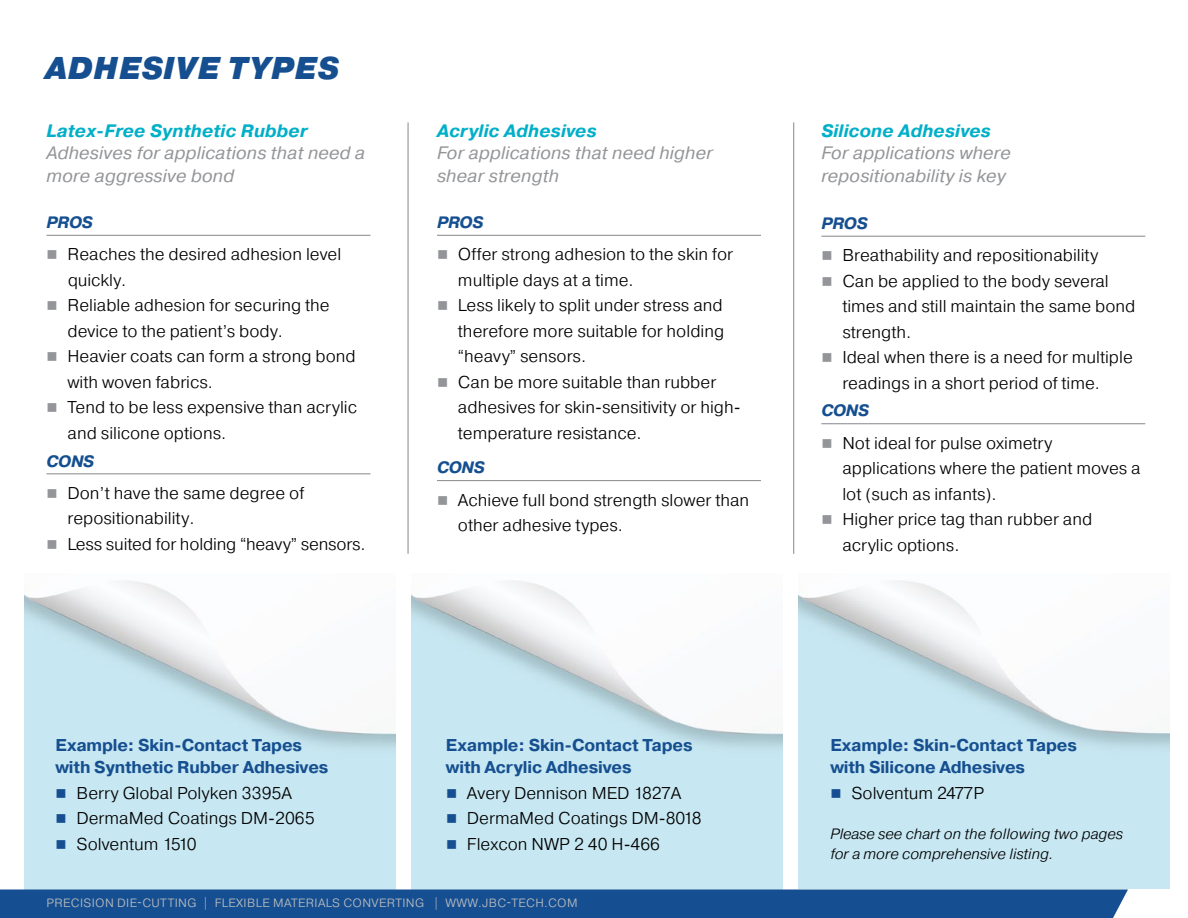
<style>
.page{position:relative;width:1188px;height:918px;background:#fff}
.page>*{position:absolute;margin:0;border:0;box-sizing:border-box;transform-origin:0 0}
.t1{font:italic 900 31.5px "Pragmatica";letter-spacing:.01em;color:#164f90}
.t2{font:italic 18px/22.5px "Pragmatica";letter-spacing:.01em;color:#939598}
.t3{font:italic 700 18px "Pragmatica";letter-spacing:.01em;color:#00afc8}
.t4{font:300 17.1px/25.5px "Pragmatica";color:#000}
.t5{font:700 17.1px/22.5px "Pragmatica";letter-spacing:-.01em;color:#164f90}
.t6{font:italic 700 16.5px "Pragmatica";letter-spacing:-.02em;color:#164f90}
.t7{font:italic 300 15px/19.5px "Pragmatica";color:#000}
.t8{font:300 12px "Pragmatica";letter-spacing:.03em;color:#bcbec0}
.s1{color:#939598}
.s2{color:#164f91}
</style>
<div class="page">
<hr style="left:46px;top:235px;width:324px;height:1px;background:#939598">
<hr style="left:46px;top:473px;width:324px;height:1px;background:#939598">
<hr style="left:437px;top:235px;width:324px;height:1px;background:#939598">
<hr style="left:437px;top:480px;width:324px;height:1px;background:#939598">
<hr style="left:821px;top:236px;width:324px;height:1px;background:#939598">
<hr style="left:821px;top:423px;width:324px;height:1px;background:#939598">
<hr style="left:407px;top:122px;width:2px;height:432px;background:#939598">
<hr style="left:793px;top:122px;width:1px;height:432px;background:#939598">
<div style="left:0;top:890px;width:1128px;height:28px;background:#164f91"></div>
<h1 class="t1" style="left:47px;top:48px;width:294px">ADHESIVE TYPES</h1>
<p class="t3" style="left:46px;top:119px;width:263px">Latex-Free Synthetic Rubber</p>
<p class="t2" style="left:46px;top:142px;width:320px">Adhesives for applications that need a more aggressive bond</p>
<p class="t6" style="left:47px;top:212px;width:48px">PROS</p>
<p class="t4" style="left:67px;top:241px;width:275px;text-indent:-21px"><span class="s1">■</span> Reaches the desired adhesion level quickly.</p>
<p class="t4" style="left:67px;top:292px;width:264px;text-indent:-21px"><span class="s1">■</span> Reliable adhesion for securing the device to the patient’s body.</p>
<p class="t4" style="left:67px;top:343px;width:290px;text-indent:-21px"><span class="s1">■</span> Heavier coats can form a strong bond with woven fabrics.</p>
<p class="t4" style="left:67px;top:394px;width:291px;text-indent:-21px"><span class="s1">■</span> Tend to be less expensive than acrylic and silicone options.</p>
<p class="t6" style="left:47px;top:451px;width:49px">CONS</p>
<p class="t4" style="left:67px;top:480px;width:238px;text-indent:-21px"><span class="s1">■</span> Don’t have the same degree of repositionability.</p>
<p class="t4" style="left:46px;top:531px;width:321px"><span class="s1">■</span> Less suited for holding “heavy” sensors.</p>
<p class="t3" style="left:437px;top:119px;width:161px">Acrylic Adhesives</p>
<p class="t2" style="left:437px;top:142px;width:278px">For applications that need higher shear strength</p>
<p class="t6" style="left:437px;top:212px;width:48px">PROS</p>
<p class="t4" style="left:458px;top:241px;width:277px;text-indent:-21px"><span class="s1">■</span> Offer strong adhesion to the skin for multiple days at a time.</p>
<p class="t4" style="left:458px;top:292px;width:268px;text-align:justify;text-indent:-21px"><span class="s1">■</span> Less likely to split under stress and therefore more suitable for holding “heavy” sensors.</p>
<p class="t4" style="left:458px;top:369px;width:284px;text-indent:-21px"><span class="s1">■</span> Can be more suitable than rubber adhesives for skin-sensitivity or high&shy;temperature resistance.</p>
<p class="t6" style="left:437px;top:457px;width:49px">CONS</p>
<p class="t4" style="left:458px;top:487px;width:293px;text-indent:-21px"><span class="s1">■</span> Achieve full bond strength slower than other adhesive types.</p>
<p class="t3" style="left:821px;top:119px;width:171px">Silicone Adhesives</p>
<p class="t2" style="left:821px;top:141px;width:191px;line-height:23.4px">For applications where repositionability is key</p>
<p class="t6" style="left:821px;top:213px;width:48px">PROS</p>
<p class="t4" style="left:821px;top:242px;width:278px"><span class="s1">■</span> Breathability and repositionability</p>
<p class="t4" style="left:842px;top:268px;width:295px;text-indent:-21px"><span class="s1">■</span> Can be applied to the body several times and still maintain the same bond strength.</p>
<p class="t4" style="left:842px;top:344px;width:292px;text-indent:-21px"><span class="s1">■</span> Ideal when there is a need for multiple readings in a short period of time.</p>
<p class="t6" style="left:821px;top:401px;width:49px">CONS</p>
<p class="t4" style="left:842px;top:430px;width:300px;text-indent:-21px"><span class="s1">■</span> Not ideal for pulse oximetry applications where the patient moves a lot (such as infants).</p>
<p class="t4" style="left:842px;top:506px;width:252px;text-indent:-21px"><span class="s1">■</span> Higher price tag than rubber and acrylic options.</p>
<p class="t5" style="left:56px;top:734px;width:274px">Example: Skin-Contact Tapes with Synthetic Rubber Adhesives</p>
<p class="t4" style="left:56px;top:780px;width:238px"><span class="s2">■</span> Berry Global Polyken 3395A</p>
<p class="t4" style="left:56px;top:805px;width:261px"><span class="s2">■</span> DermaMed Coatings DM-2065</p>
<p class="t4" style="left:56px;top:831px;width:143px"><span class="s2">■</span> Solventum 1510</p>
<p class="t5" style="left:446px;top:734px;width:248px">Example: Skin-Contact Tapes with Acrylic Adhesives</p>
<p class="t4" style="left:446px;top:780px;width:237px"><span class="s2">■</span> Avery Dennison MED 1827A</p>
<p class="t4" style="left:446px;top:805px;width:257px"><span class="s2">■</span> DermaMed Coatings DM-8018</p>
<p class="t4" style="left:446px;top:831px;width:216px"><span class="s2">■</span> Flexcon NWP 2 40 H-466</p>
<p class="t8" style="left:46px;top:895px;width:533px">PRECISION DIE-CUTTING | FLEXIBLE MATERIALS CONVERTING | WWW.JBC-TECH.COM</p>
<p class="t5" style="left:830px;top:734px;width:248px">Example: Skin-Contact Tapes with Silicone Adhesives</p>
<p class="t4" style="left:830px;top:780px;width:156px"><span class="s2">■</span> Solventum 2477P</p>
<p class="t7" style="left:830px;top:824px;width:294px">Please see chart on the following two pages for a more comprehensive listing.</p>
</div>
